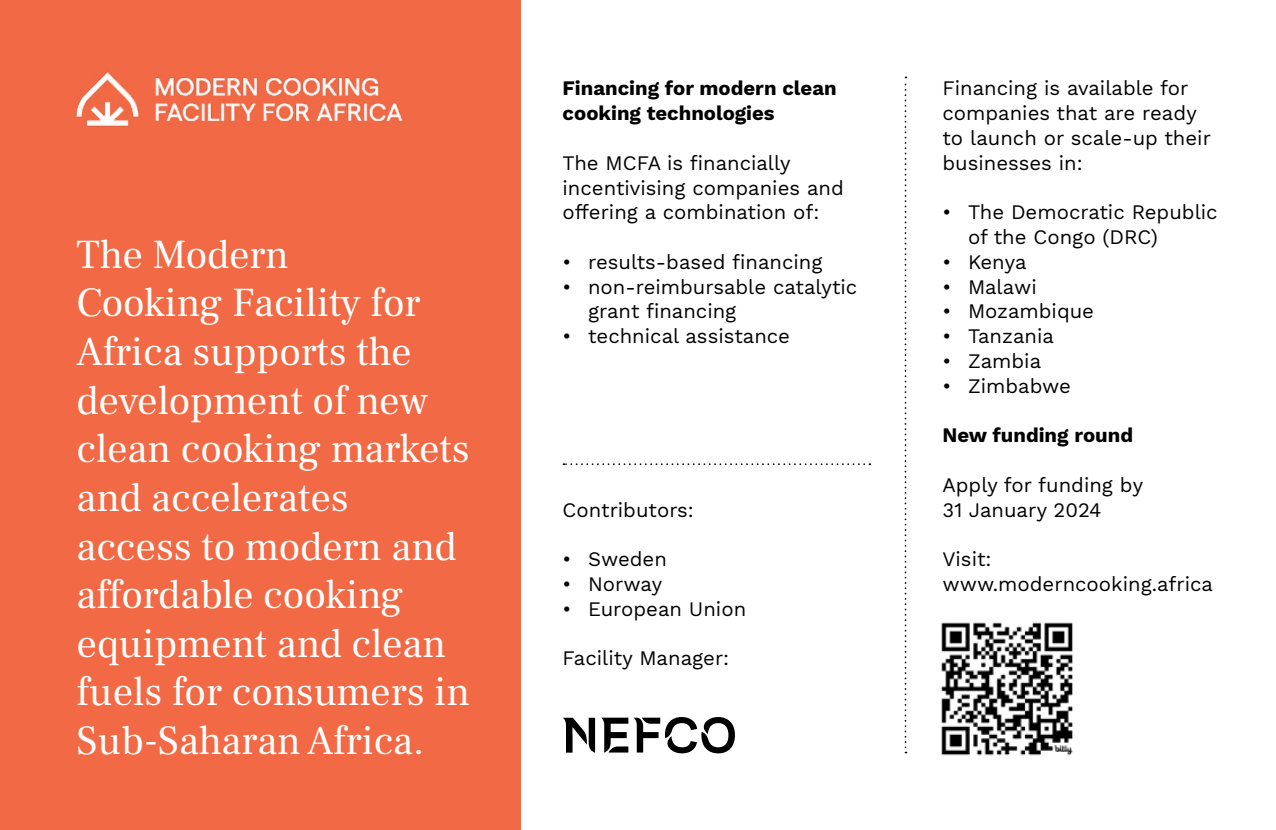
<style>
.page{position:relative;width:1276px;height:830px;background:#fff}
.page>*{position:absolute;margin:0;border:0;box-sizing:border-box;transform-origin:0 0}
.t1{font:40.5px/48.6px "Frank Ruhl Libre";color:#fff}
.t2{font:20.25px/24.8px "Work Sans";color:#000}
.t3{font:700 20.25px/24.8px "Work Sans";color:#000}
</style>
<div class="page">
<div style="left:0;top:0;width:520px;height:829px;background:#f26a45"></div>
<svg style="left:904px;top:77px;width:2px;height:676px"></svg>
<img style="left:76px;top:71px;width:327px;height:56px">
<img style="left:941px;top:622px;width:132px;height:134px">
<svg style="left:601px;top:717px;width:27px;height:35px"></svg>
<svg style="left:634px;top:717px;width:101px;height:36px"></svg>
<svg style="left:562px;top:717px;width:33px;height:35px"></svg>
<svg style="left:563px;top:463px;width:307px;height:2px"></svg>
<h1 class="t1" style="left:77px;top:230px;width:395px">The Modern<br>Cooking Facility for<br>Africa supports the development of new clean cooking markets and accelerates access to modern and affordable cooking equipment and clean fuels for consumers in<br>Sub-Saharan Africa.</h1>
<p class="t3" style="left:562px;top:77px;width:276px">Financing for modern clean cooking technologies</p>
<p class="t2" style="left:562px;top:151px;width:283px">The MCFA is financially incentivising companies and offering a combination of:</p>
<p class="t2" style="left:562px;top:250px;width:261px">• results-based financing</p>
<p class="t2" style="left:588px;top:275px;width:271px;text-indent:-26px">• non-reimbursable catalytic grant financing</p>
<p class="t2" style="left:562px;top:324px;width:229px">• technical assistance</p>
<p class="t2" style="left:562px;top:498px;width:133px">Contributors:</p>
<p class="t2" style="left:562px;top:547px;width:106px">• Sweden</p>
<p class="t2" style="left:562px;top:572px;width:101px">• Norway</p>
<p class="t2" style="left:562px;top:597px;width:185px">• European Union</p>
<p class="t2" style="left:562px;top:646px;width:168px">Facility Manager:</p>
<p class="t2" style="left:942px;top:77px;width:270px">Financing is available for companies that are ready to launch or scale-up their businesses in:</p>
<p class="t2" style="left:968px;top:201px;width:251px;text-indent:-26px">• The Democratic Republic of the Congo (DRC)</p>
<p class="t2" style="left:942px;top:250px;width:85px">• Kenya</p>
<p class="t2" style="left:942px;top:275px;width:96px">• Malawi</p>
<p class="t2" style="left:942px;top:300px;width:153px">• Mozambique</p>
<p class="t2" style="left:942px;top:324px;width:113px">• Tanzania</p>
<p class="t2" style="left:942px;top:349px;width:100px">• Zambia</p>
<p class="t2" style="left:942px;top:374px;width:130px">• Zimbabwe</p>
<p class="t3" style="left:942px;top:424px;width:192px">New funding round</p>
<p class="t2" style="left:942px;top:473px;width:202px">Apply for funding by<br>31 January 2024</p>
<p class="t2" style="left:942px;top:547px;width:272px">Visit: www.moderncooking.africa</p>
</div>
